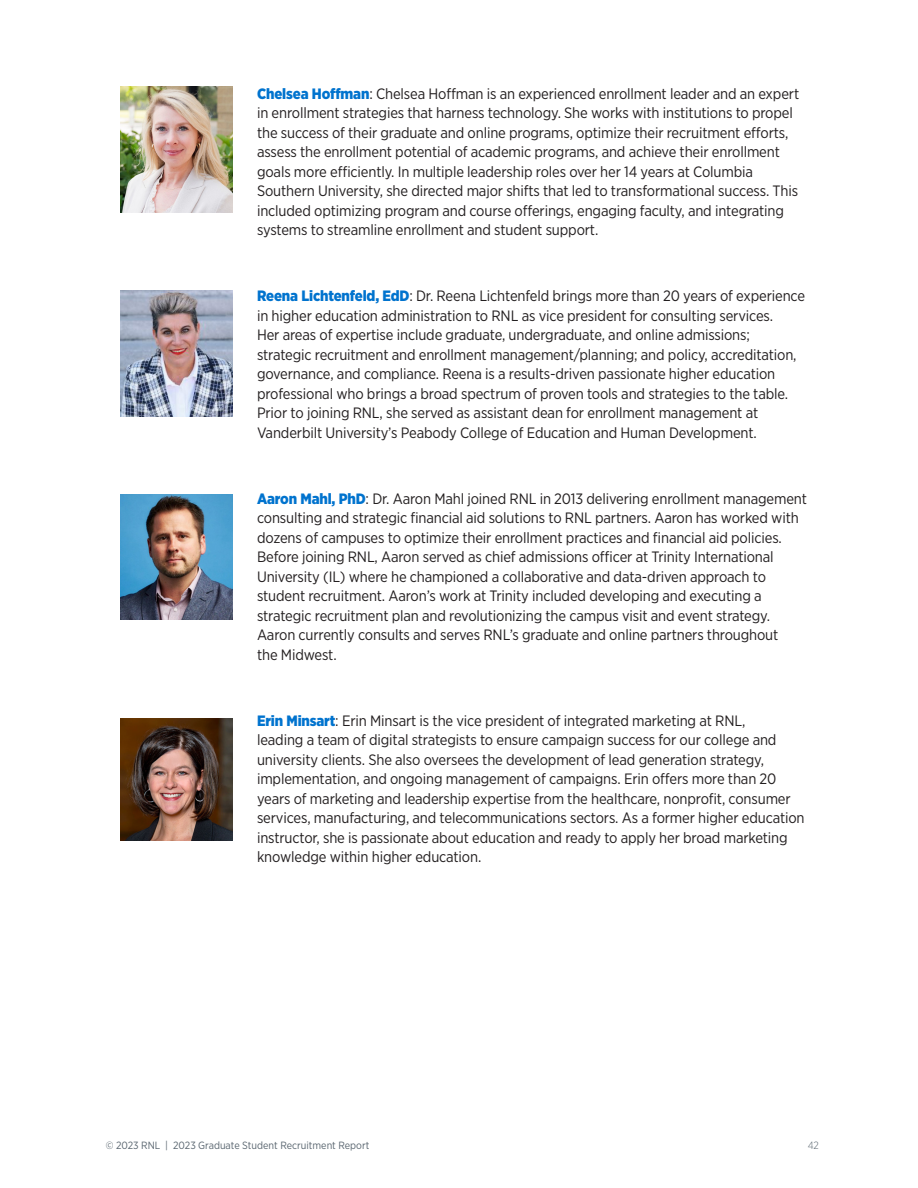
<style>
.page{position:relative;width:918px;height:1188px;background:#fff}
.page>*{position:absolute;margin:0;border:0;box-sizing:border-box;transform-origin:0 0}
.t1{font:15px/19.5px "Gotham Narrow";letter-spacing:-.01em;color:#231f20}
.t2{font:10.5px "Gotham Narrow";color:#5a6670}
.t3{font:300 10.5px "Gotham Narrow";color:#5a6670}
.s1{font-weight:900;color:#0073ce}
</style>
<div class="page">
<img style="left:121px;top:87px;width:112px;height:126px">
<img style="left:121px;top:291px;width:112px;height:126px">
<img style="left:121px;top:494px;width:112px;height:126px">
<img style="left:121px;top:719px;width:112px;height:121px">
<p class="t1" style="left:257px;top:83px;width:544px"><span class="s1">Chelsea Hoffman</span>: Chelsea Hoffman is an experienced enrollment leader and an expert in enrollment strategies that harness technology. She works with institutions to propel the success of their graduate and online programs, optimize their recruitment efforts, assess the enrollment potential of academic programs, and achieve their enrollment goals more efficiently. In multiple leadership roles over her 14 years at Columbia Southern University, she directed major shifts that led to transformational success. This included optimizing program and course offerings, engaging faculty, and integrating systems to streamline enrollment and student support.</p>
<p class="t1" style="left:257px;top:286px;width:550px"><span class="s1">Reena Lichtenfeld, EdD</span>: Dr. Reena Lichtenfeld brings more than 20 years of experience in higher education administration to RNL as vice president for consulting services.<br>Her areas of expertise include graduate, undergraduate, and online admissions; strategic recruitment and enrollment management/planning; and policy, accreditation, governance, and compliance. Reena is a results-driven passionate higher education professional who brings a broad spectrum of proven tools and strategies to the table.<br>Prior to joining RNL, she served as assistant dean for enrollment management at Vanderbilt University’s Peabody College of Education and Human Development.</p>
<p class="t1" style="left:257px;top:488px;width:552px"><span class="s1">Aaron Mahl, PhD</span>: Dr. Aaron Mahl joined RNL in 2013 delivering enrollment management consulting and strategic financial aid solutions to RNL partners. Aaron has worked with dozens of campuses to optimize their enrollment practices and financial aid policies.<br>Before joining RNL, Aaron served as chief admissions officer at Trinity International University (IL) where he championed a collaborative and data-driven approach to student recruitment. Aaron’s work at Trinity included developing and executing a strategic recruitment plan and revolutionizing the campus visit and event strategy.<br>Aaron currently consults and serves RNL’s graduate and online partners throughout<br>the Midwest.</p>
<p class="t1" style="left:257px;top:710px;width:549px"><span class="s1">Erin Minsart</span>: Erin Minsart is the vice president of integrated marketing at RNL,<br>leading a team of digital strategists to ensure campaign success for our college and university clients. She also oversees the development of lead generation strategy, implementation, and ongoing management of campaigns. Erin offers more than 20 years of marketing and leadership expertise from the healthcare, nonprofit, consumer services, manufacturing, and telecommunications sectors. As a former higher education instructor, she is passionate about education and ready to apply her broad marketing knowledge within higher education.</p>
<p class="t2" style="left:106px;top:1139px;width:265px">© 2023 RNL | 2023 Graduate Student Recruitment Report</p>
<p class="t3" style="left:808px;top:1139px;width:13px">42</p>
</div>
